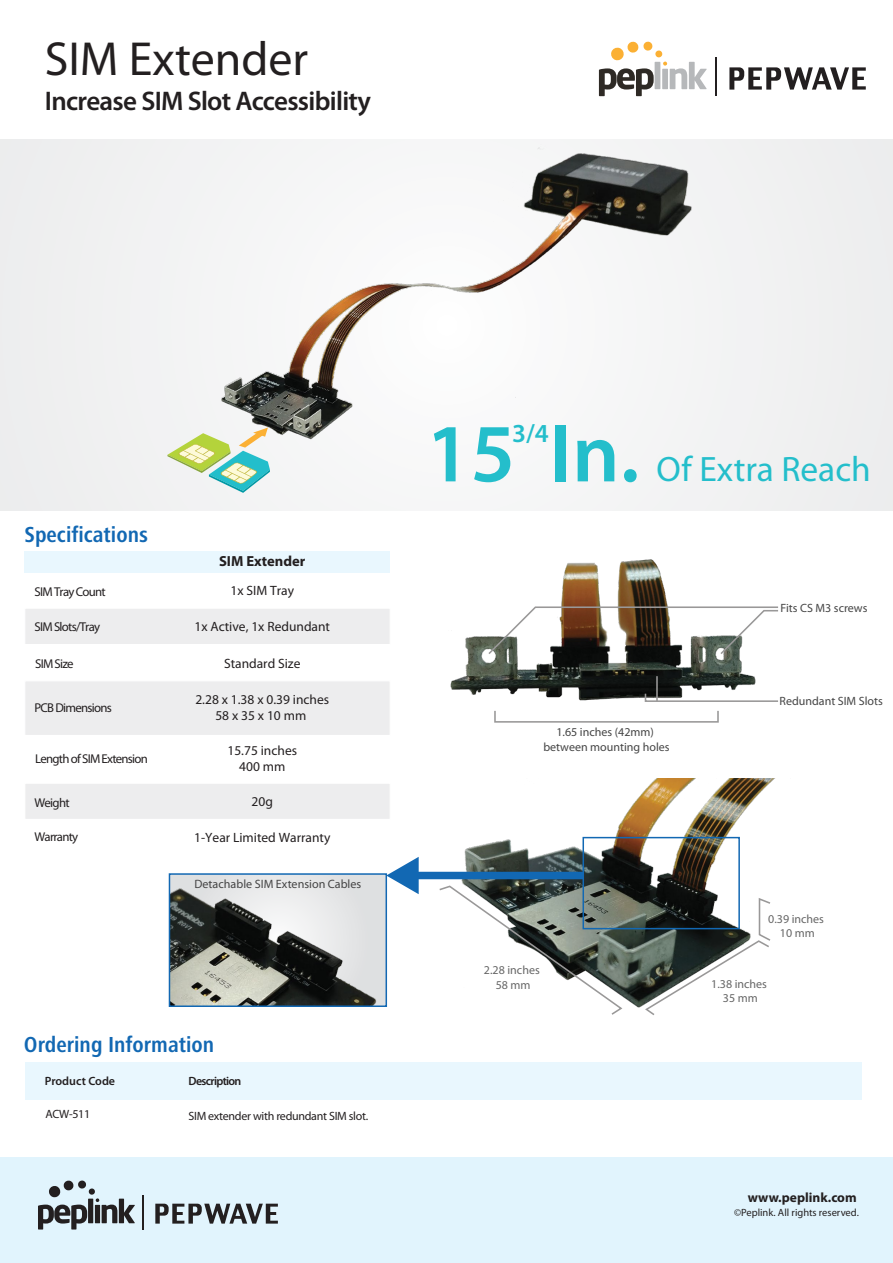
<style>
.page{position:relative;width:893px;height:1263px;background:#fff}
.page>*{position:absolute;margin:0;border:0;box-sizing:border-box;transform-origin:0 0}
.t1{font:600 83.25px "Myriad Pro";color:#24becb}
.t2{font:48px "Myriad Pro";color:#231f20}
.t3{font:35.4px "Myriad Pro";color:#24becb}
.t4{font:600 27px "Myriad Pro";letter-spacing:-.025em;color:#231f20}
.t5{font:600 26.1px "Myriad Pro";color:#24becb}
.t6{font:700 condensed 22.5px "Frutiger Next LT";color:#1268b3}
.t7{font:700 14.7px "Myriad Pro";color:#231f20}
.t8{font:13.5px/16.2px "Myriad Pro";color:#231f20;text-align:center}
.t9{font:700 13.5px "Myriad Pro";color:#231f20}
.t10{font:12.75px "Myriad Pro";letter-spacing:-.055em;color:#231f20}
.t11{font:12.15px "Myriad Pro";color:#454545}
.t12{font:12px/14.4px "Myriad Pro";color:#454545;text-align:center}
.t13{font:12px/14.4px "Myriad Pro";color:#666;text-align:center}
.t14{font:12px "Myriad Pro";letter-spacing:-.025em;color:#231f20}
.t15{font:600 12px "Myriad Pro";color:#231f20}
.t16{font:600 12px "Myriad Pro";letter-spacing:-.055em;color:#231f20}
.t17{font:10.5px "Myriad Pro";color:#231f20}
</style>
<div class="page">
<div style="left:0;top:140px;width:893px;height:370px;background:#f1f1f2"></div>
<img style="left:221px;top:153px;width:471px;height:287px">
<img style="left:450px;top:559px;width:306px;height:142px">
<div style="left:25px;top:551px;width:365px;height:22px;background:#e9f7fe"></div>
<div style="left:25px;top:608px;width:365px;height:37px;background:#ededee;border:1px solid #fff"></div>
<div style="left:0;top:1157px;width:892px;height:106px;background:#e1f4fd"></div>
<svg style="left:38px;top:1180px;width:97px;height:49px"></svg>
<svg style="left:155px;top:1204px;width:123px;height:19px"></svg>
<hr style="left:142px;top:1195px;width:2px;height:34px;background:#231f20">
<div style="left:25px;top:1062px;width:836px;height:37px;background:#e9f7fe"></div>
<div style="left:25px;top:681px;width:365px;height:55px;background:#ededee"></div>
<div style="left:25px;top:735px;width:365px;height:48px;background:#fff"></div>
<svg style="left:599px;top:41px;width:108px;height:55px"></svg>
<svg style="left:729px;top:67px;width:137px;height:23px"></svg>
<hr style="left:715px;top:57px;width:1px;height:39px;background:#231f20">
<div style="left:25px;top:783px;width:365px;height:36px;background:#ededee;border:1px solid #fff"></div>
<img style="left:445px;top:779px;width:329px;height:229px">
<img style="left:172px;top:876px;width:212px;height:128px">
<div style="left:582px;top:837px;width:158px;height:92px;border:2px solid #1268b3"></div>
<div style="left:169px;top:873px;width:218px;height:134px;border:2px solid #1268b3"></div>
<div style="left:413px;top:872px;width:170px;height:7px;background:#1268b3"></div>
<svg style="left:386px;top:857px;width:33px;height:37px"></svg>
<svg style="left:644px;top:692px;width:134px;height:10px"></svg>
<hr style="left:656px;top:676px;width:2px;height:25px;background:#999898">
<svg style="left:644px;top:897px;width:128px;height:118px"></svg>
<svg style="left:439px;top:885px;width:185px;height:130px"></svg>
<div style="left:494px;top:710px;width:225px;height:13px;border:2px solid #999898"></div>
<svg style="left:487px;top:606px;width:291px;height:50px"></svg>
<svg style="left:167px;top:428px;width:103px;height:65px"></svg>
<h2 class="t2" style="left:45px;top:29px;width:265px">SIM Extender</h2>
<h3 class="t4" style="left:45px;top:84px;width:328px">Increase SIM Slot Accessibility</h3>
<h3 class="t6" style="left:25px;top:522px;width:125px">Specifications</h3>
<p class="t10" style="left:35px;top:583px;width:73px">SIM Tray Count</p>
<p class="t7" style="left:219px;top:552px;width:88px">SIM Extender</p>
<p class="t8" style="left:230px;top:582px;width:65px">1x SIM Tray</p>
<p class="t10" style="left:35px;top:619px;width:67px">SIM Slots/Tray</p>
<p class="t8" style="left:194px;top:619px;width:137px">1x Active, 1x Redundant</p>
<p class="t10" style="left:35px;top:655px;width:40px">SIM Size</p>
<p class="t8" style="left:224px;top:655px;width:78px">Standard Size</p>
<p class="t10" style="left:35px;top:700px;width:79px">PCB Dimensions</p>
<p class="t8" style="left:195px;top:691px;width:135px">2.28 x 1.38 x 0.39 inches<br>58 x 35 x 10 mm</p>
<p class="t10" style="left:35px;top:751px;width:114px">Length of SIM Extension</p>
<p class="t8" style="left:227px;top:742px;width:71px">15.75 inches<br>400 mm</p>
<p class="t10" style="left:35px;top:794px;width:37px">Weight</p>
<p class="t8" style="left:252px;top:793px;width:23px">20g</p>
<p class="t10" style="left:35px;top:829px;width:45px">Warranty</p>
<p class="t8" style="left:194px;top:829px;width:138px">1-Year Limited Warranty</p>
<p class="t11" style="left:194px;top:876px;width:168px">Detachable SIM Extension Cables</p>
<h3 class="t6" style="left:24px;top:1032px;width:192px">Ordering Information</h3>
<p class="t15" style="left:45px;top:1074px;width:72px">Product Code</p>
<p class="t16" style="left:189px;top:1074px;width:54px">Description</p>
<p class="t14" style="left:45px;top:1107px;width:46px">ACW-511</p>
<p class="t14" style="left:188px;top:1108px;width:181px">SIM extender with redundant SIM slot.</p>
<h3 class="t5" style="left:512px;top:417px;width:38px">3/4</h3>
<h1 class="t1" style="left:426px;top:400px;width:215px">15 In.</h1>
<h3 class="t3" style="left:657px;top:448px;width:216px">Of Extra Reach</h3>
<p class="t12" style="left:781px;top:601px;width:88px">Fits CS M3 screws</p>
<p class="t12" style="left:780px;top:693px;width:105px">Redundant SIM Slots</p>
<p class="t12" style="left:543px;top:725px;width:128px">1.65 inches (42mm) between mounting holes</p>
<p class="t13" style="left:484px;top:963px;width:57px">2.28 inches<br>58 mm</p>
<p class="t13" style="left:768px;top:911px;width:57px">0.39 inches<br>10 mm</p>
<p class="t13" style="left:711px;top:976px;width:57px">1.38 inches<br>35 mm</p>
<p class="t9" style="left:748px;top:1188px;width:110px">www.peplink.com</p>
<p class="t17" style="left:734px;top:1205px;width:126px">©Peplink. All rights reserved.</p>
</div>
